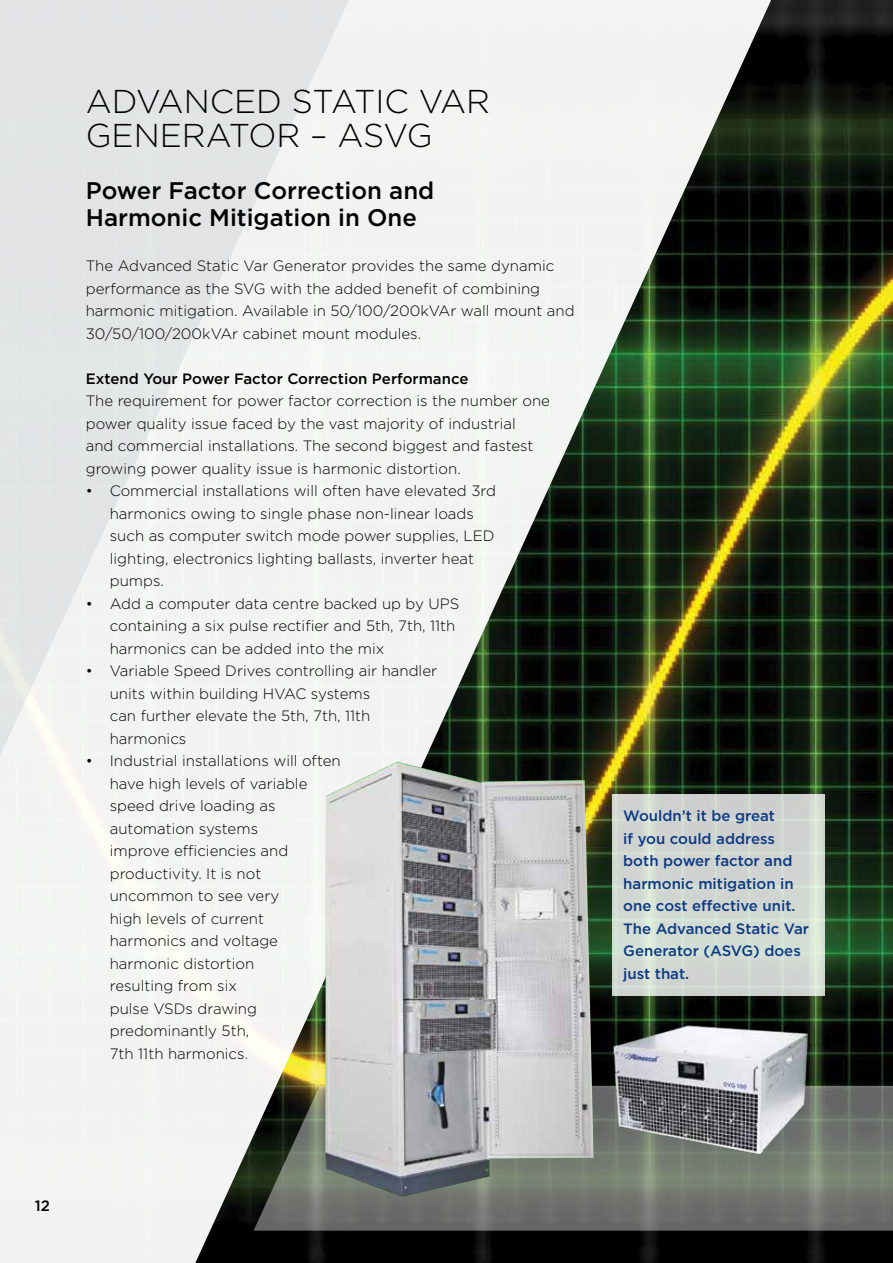
<style>
.page{position:relative;width:893px;height:1263px;background:#f3f3f2}
.page>*{position:absolute;margin:0;border:0;box-sizing:border-box;transform-origin:0 0}
.t1{font:300 33px/34.5px "Gotham";color:#000}
.t2{font:500 24px/27px "Gotham";color:#000}
.t3{font:300 15px/22.5px "Gotham";color:#000}
.t4{font:500 15px/22.5px "Gotham";color:#0c3a84}
.t5{font:500 15px "Gotham";color:#000}
</style>
<div class="page">
<svg style="left:0;top:0;width:195px;height:783px;fill:#e2e5e6"></svg>
<img style="left:195px;top:0;width:698px;height:1263px">
<svg style="left:254px;top:1086px;width:639px;height:145px;background:#6a6e67"></svg>
<img style="left:604px;top:1010px;width:218px;height:149px">
<svg style="left:612px;top:794px;width:212px;height:202px;background:#d1d8d1"></svg>
<img style="left:325px;top:762px;width:269px;height:435px">
<h1 class="t1" style="left:86px;top:83px;width:406px">ADVANCED STATIC VAR<br>GENERATOR – ASVG</h1>
<h2 class="t2" style="left:86px;top:177px;width:350px">Power Factor Correction and<br>Harmonic Mitigation in One</h2>
<p class="t3" style="left:86px;top:255px;width:490px">The Advanced Static Var Generator provides the same dynamic performance as the SVG with the added benefit of combining harmonic mitigation. Available in 50/100/200kVAr wall mount and 30/50/100/200kVAr cabinet mount modules.</p>
<p class="t5" style="left:86px;top:370px;width:384px">Extend Your Power Factor Correction Performance</p>
<p class="t3" style="left:86px;top:390px;width:466px">The requirement for power factor correction is the number one power quality issue faced by the vast majority of industrial<br>and commercial installations. The second biggest and fastest growing power quality issue is harmonic distortion.</p>
<p class="t3" style="left:110px;top:480px;width:388px;text-indent:-24px">• Commercial installations will often have elevated 3rd harmonics owing to single phase non-linear loads such as computer switch mode power supplies, LED lighting, electronics lighting ballasts, inverter heat pumps.</p>
<p class="t3" style="left:110px;top:592px;width:351px;text-indent:-24px">• Add a computer data centre backed up by UPS containing a six pulse rectifier and 5th, 7th, 11th harmonics can be added into the mix</p>
<p class="t3" style="left:110px;top:660px;width:329px;text-indent:-24px">• Variable Speed Drives controlling air handler units within building HVAC systems<br>can further elevate the 5th, 7th, 11th harmonics</p>
<p class="t3" style="left:110px;top:750px;width:232px;text-indent:-24px">• Industrial installations will often have high levels of variable speed drive loading as automation systems<br>improve efficiencies and productivity. It is not uncommon to see very<br>high levels of current harmonics and voltage harmonic distortion<br>resulting from six<br>pulse VSDs drawing predominantly 5th,<br>7th 11th harmonics.</p>
<p class="t4" style="left:623px;top:804px;width:187px">Wouldn’t it be great<br>if you could address both power factor and harmonic mitigation in one cost effective unit.<br>The Advanced Static Var<br>Generator (ASVG) does just that.</p>
<p class="t5" style="left:35px;top:1197px;width:17px">12</p>
</div>
